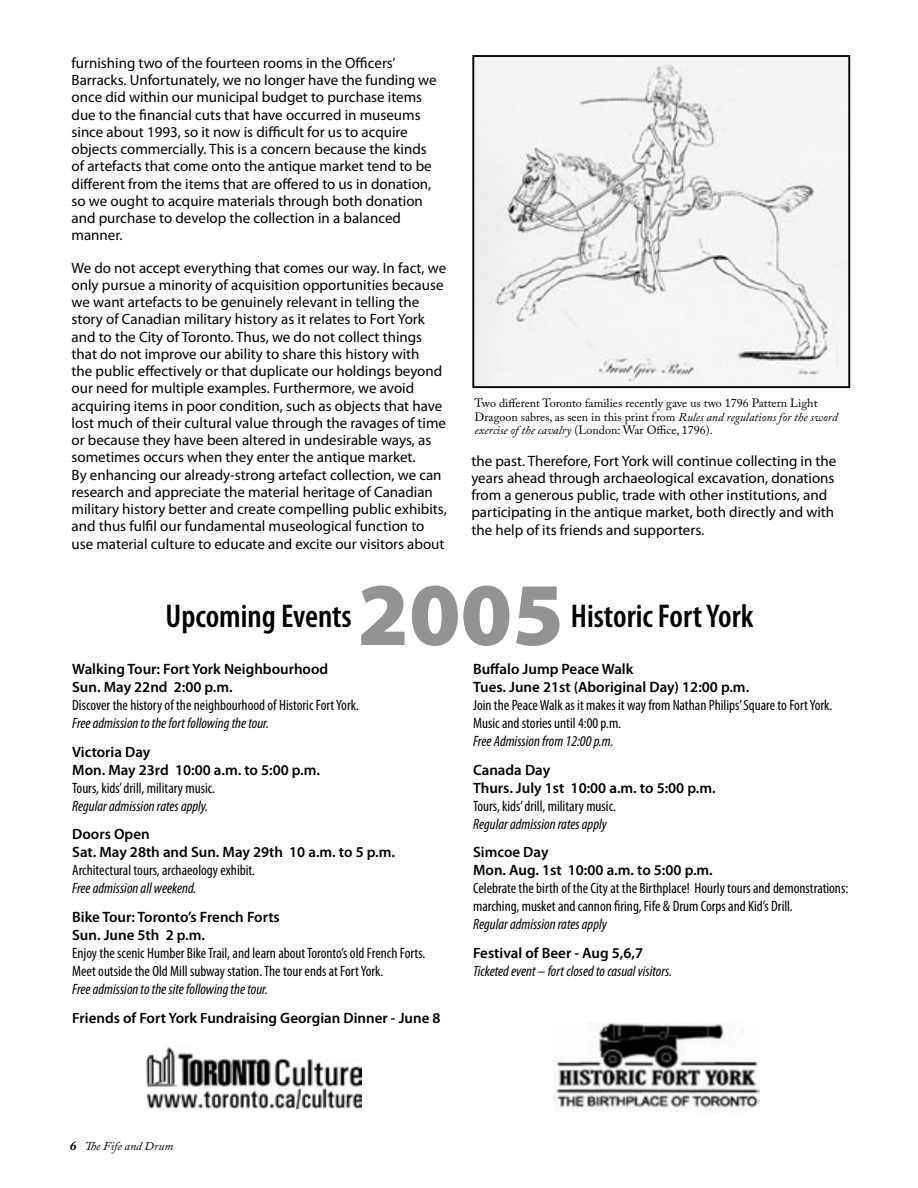
<style>
.page{position:relative;width:918px;height:1188px;background:#fff}
.page>*{position:absolute;margin:0;border:0;box-sizing:border-box;transform-origin:0 0}
.t1{font:900 90px "Myriad Pro";color:#939393}
.Body-2__birthplace{font:600 condensed 33px "Myriad Pro";color:#000}
.t2{font:15px/17.2px "Myriad Pro";color:#000}
.Body-2__birthplace-2{font:condensed 15px/18px "Myriad Pro";color:#000}
.Body-2__birthplace-3{font:600 15px "Myriad Pro";color:#000}
.Body-2__birthplace-4{font:italic condensed 15px "Myriad Pro";color:#000}
.t3{font:12px/13.5px "Adobe Caslon Pro";color:#000}
.t4{font:italic 12px "Adobe Caslon Pro";letter-spacing:.005em;color:#000}
.s1{font-style:italic}
.s2{font-weight:700;font-size:13.5px}
</style>
<div class="page">
<img style="left:475px;top:58px;width:372px;height:327px">
<div style="left:472px;top:55px;width:378px;height:333px;border:2px solid #000"></div>
<img style="left:554px;top:1022px;width:206px;height:86px">
<img style="left:146px;top:1047px;width:215px;height:62px">
<p class="t2" style="left:72px;top:54px;width:367px">furnishing two of the fourteen rooms in the Officers’ Barracks. Unfortunately, we no longer have the funding we once did within our municipal budget to purchase items due to the financial cuts that have occurred in museums since about 1993, so it now is difficult for us to acquire objects commercially. This is a concern because the kinds of artefacts that come onto the antique market tend to be different from the items that are offered to us in donation, so we ought to acquire materials through both donation and purchase to develop the collection in a balanced manner.</p>
<p class="t2" style="left:72px;top:259px;width:376px">We do not accept everything that comes our way. In fact, we only pursue a minority of acquisition opportunities because we want artefacts to be genuinely relevant in telling the story of Canadian military history as it relates to Fort York and to the City of Toronto. Thus, we do not collect things that do not improve our ability to share this history with<br>the public effectively or that duplicate our holdings beyond our need for multiple examples. Furthermore, we avoid acquiring items in poor condition, such as objects that have lost much of their cultural value through the ravages of time or because they have been altered in undesirable ways, as sometimes occurs when they enter the antique market.</p>
<p class="t2" style="left:72px;top:466px;width:377px">By enhancing our already-strong artefact collection, we can research and appreciate the material heritage of Canadian military history better and create compelling public exhibits, and thus fulfil our fundamental museological function to use material culture to educate and excite our visitors about</p>
<p class="t3" style="left:475px;top:397px;width:365px">Two different Toronto families recently gave us two 1796 Pattern Light<br>Dragoon sabres, as seen in this print from <span class="s1">Rules and regulations for the sword exercise of the cavalry</span> (London: War Office, 1796).</p>
<p class="t2" style="left:471px;top:452px;width:367px">the past. Therefore, Fort York will continue collecting in the years ahead through archaeological excavation, donations from a generous public, trade with other institutions, and participating in the antique market, both directly and with the help of its friends and supporters.</p>
<p class="t1" style="left:358px;top:564px;width:208px">2005</p>
<p class="Body-2__birthplace" style="left:166px;top:598px;width:188px">Upcoming Events</p>
<p class="Body-2__birthplace" style="left:571px;top:598px;width:184px">Historic Fort York</p>
<p class="Body-2__birthplace-3" style="left:72px;top:660px;width:258px">Walking Tour: Fort York Neighbourhood</p>
<p class="Body-2__birthplace-3" style="left:72px;top:678px;width:162px">Sun. May 22nd 2:00 p.m.</p>
<p class="Body-2__birthplace-2" style="left:72px;top:696px;width:288px">Discover the history of the neighbourhood of Historic Fort York.</p>
<p class="Body-2__birthplace-4" style="left:72px;top:715px;width:198px">Free admission to the fort following the tour.</p>
<p class="Body-2__birthplace-3" style="left:72px;top:743px;width:80px">Victoria Day</p>
<p class="Body-2__birthplace-3" style="left:72px;top:761px;width:249px">Mon. May 23rd 10:00 a.m. to 5:00 p.m.</p>
<p class="Body-2__birthplace-2" style="left:72px;top:779px;width:144px">Tours, kids’ drill, military music.</p>
<p class="Body-2__birthplace-4" style="left:72px;top:798px;width:137px">Regular admission rates apply.</p>
<p class="Body-2__birthplace-3" style="left:72px;top:826px;width:79px">Doors Open</p>
<p class="Body-2__birthplace-3" style="left:72px;top:844px;width:324px">Sat. May 28th and Sun. May 29th 10 a.m. to 5 p.m.</p>
<p class="Body-2__birthplace-2" style="left:72px;top:862px;width:184px">Architectural tours, archaeology exhibit.</p>
<p class="Body-2__birthplace-4" style="left:72px;top:880px;width:126px">Free admission all weekend.</p>
<p class="Body-2__birthplace-3" style="left:72px;top:909px;width:209px">Bike Tour: Toronto’s French Forts</p>
<p class="Body-2__birthplace-3" style="left:72px;top:927px;width:134px">Sun. June 5th 2 p.m.</p>
<p class="Body-2__birthplace-2" style="left:72px;top:945px;width:355px">Enjoy the scenic Humber Bike Trail, and learn about Toronto’s old French Forts.<br>Meet outside the Old Mill subway station. The tour ends at Fort York.</p>
<p class="Body-2__birthplace-4" style="left:72px;top:981px;width:197px">Free admission to the site following the tour.</p>
<p class="Body-2__birthplace-3" style="left:72px;top:1010px;width:370px">Friends of Fort York Fundraising Georgian Dinner - June 8</p>
<p class="Body-2__birthplace-3" style="left:473px;top:660px;width:162px">Buffalo Jump Peace Walk</p>
<p class="Body-2__birthplace-3" style="left:473px;top:678px;width:278px">Tues. June 21st (Aboriginal Day) 12:00 p.m.</p>
<p class="Body-2__birthplace-2" style="left:473px;top:696px;width:361px">Join the Peace Walk as it makes it way from Nathan Philips’ Square to Fort York.</p>
<p class="Body-2__birthplace-2" style="left:473px;top:714px;width:150px">Music and stories until 4:00 p.m.</p>
<p class="Body-2__birthplace-4" style="left:473px;top:733px;width:142px">Free Admission from 12:00 p.m.</p>
<p class="Body-2__birthplace-3" style="left:473px;top:761px;width:79px">Canada Day</p>
<p class="Body-2__birthplace-3" style="left:473px;top:779px;width:244px">Thurs. July 1st 10:00 a.m. to 5:00 p.m.</p>
<p class="Body-2__birthplace-2" style="left:473px;top:797px;width:144px">Tours, kids’ drill, military music.</p>
<p class="Body-2__birthplace-4" style="left:473px;top:816px;width:135px">Regular admission rates apply</p>
<p class="Body-2__birthplace-3" style="left:473px;top:844px;width:77px">Simcoe Day</p>
<p class="Body-2__birthplace-3" style="left:473px;top:862px;width:241px">Mon. Aug. 1st 10:00 a.m. to 5:00 p.m.</p>
<p class="Body-2__birthplace-2" style="left:473px;top:880px;width:377px">Celebrate the birth of the City at the Birthplace! Hourly tours and demonstrations: marching, musket and cannon firing, Fife &amp; Drum Corps and Kid’s Drill.</p>
<p class="Body-2__birthplace-4" style="left:473px;top:916px;width:135px">Regular admission rates apply</p>
<p class="Body-2__birthplace-3" style="left:473px;top:945px;width:172px">Festival of Beer - Aug 5,6,7</p>
<p class="Body-2__birthplace-4" style="left:473px;top:963px;width:201px">Ticketed event – fort closed to casual visitors.</p>
<p class="t4" style="left:70px;top:1139px;width:105px"><span class="s2">6</span> The Fife and Drum</p>
</div>
